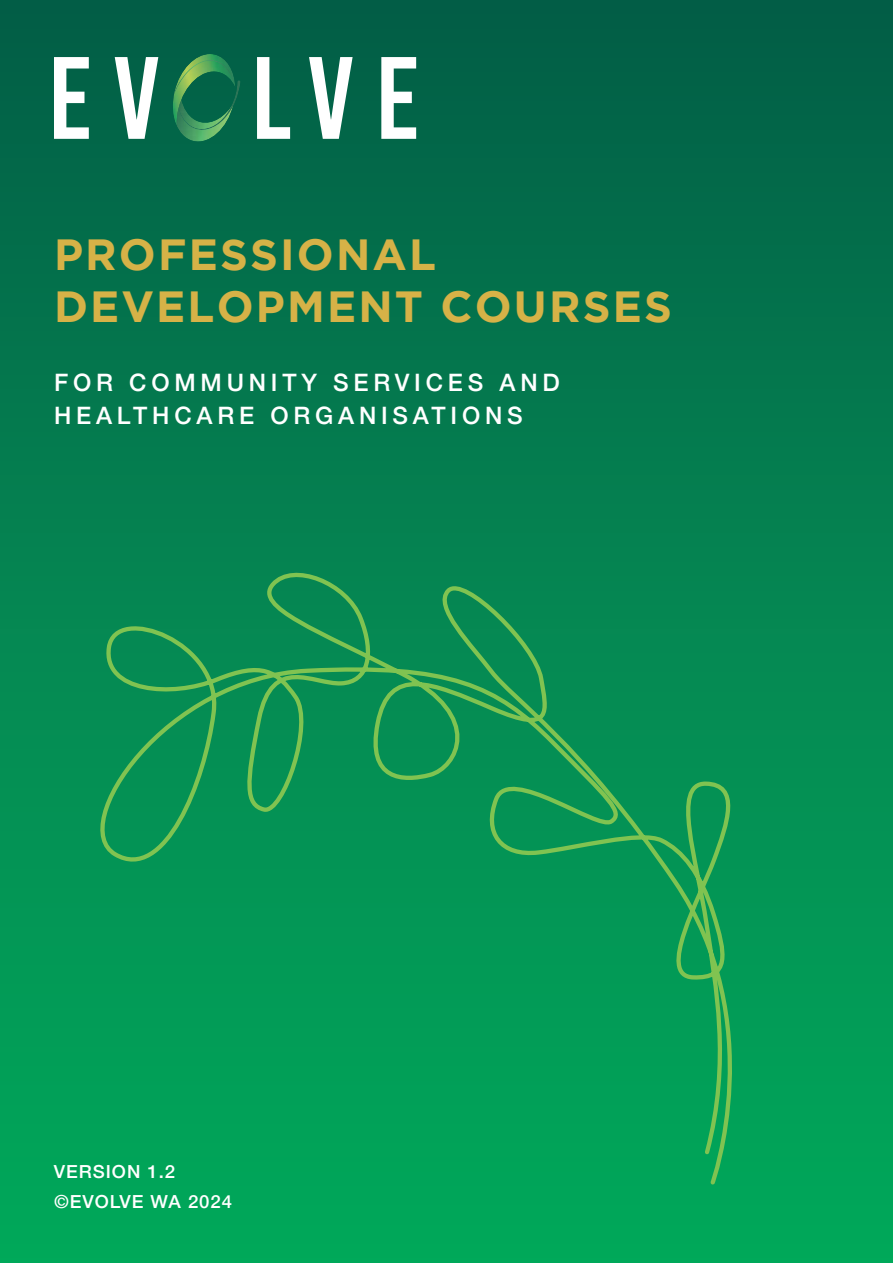
<style>
.page{position:relative;width:893px;height:1263px;background:#fff}
.page>*{position:absolute;margin:0;border:0;box-sizing:border-box;transform-origin:0 0}
.t1{font:700 43.5px/52.2px "Gotham";letter-spacing:.05em;color:#d6b247}
.t2{font:500 24px/33px "Helvetica Neue";letter-spacing:.2em;color:#fff}
.t3{font:500 18px/30px "Helvetica Neue";letter-spacing:.05em;color:#fff}
</style>
<div class="page">
<img style="left:0;top:0;width:893px;height:1263px">
<svg style="left:54px;top:57px;width:35px;height:82px"></svg>
<svg style="left:115px;top:57px;width:43px;height:82px"></svg>
<svg style="left:257px;top:57px;width:33px;height:82px"></svg>
<svg style="left:309px;top:57px;width:44px;height:82px"></svg>
<svg style="left:381px;top:57px;width:35px;height:82px"></svg>
<img style="left:173px;top:126px;width:61px;height:16px">
<img style="left:177px;top:80px;width:64px;height:50px">
<img style="left:173px;top:54px;width:62px;height:72px">
<img style="left:174px;top:60px;width:61px;height:36px">
<svg style="left:100px;top:573px;width:632px;height:611px;background:#089755"></svg>
<h1 class="t1" style="left:54px;top:231px;width:619px">PROFESSIONAL<br>DEVELOPMENT COURSES</h1>
<p class="t2" style="left:54px;top:367px;width:507px">FOR COMMUNITY SERVICES AND<br>HEALTHCARE ORGANISATIONS</p>
<p class="t3" style="left:54px;top:1157px;width:180px">VERSION 1.2 ©EVOLVE WA 2024</p>
</div>
